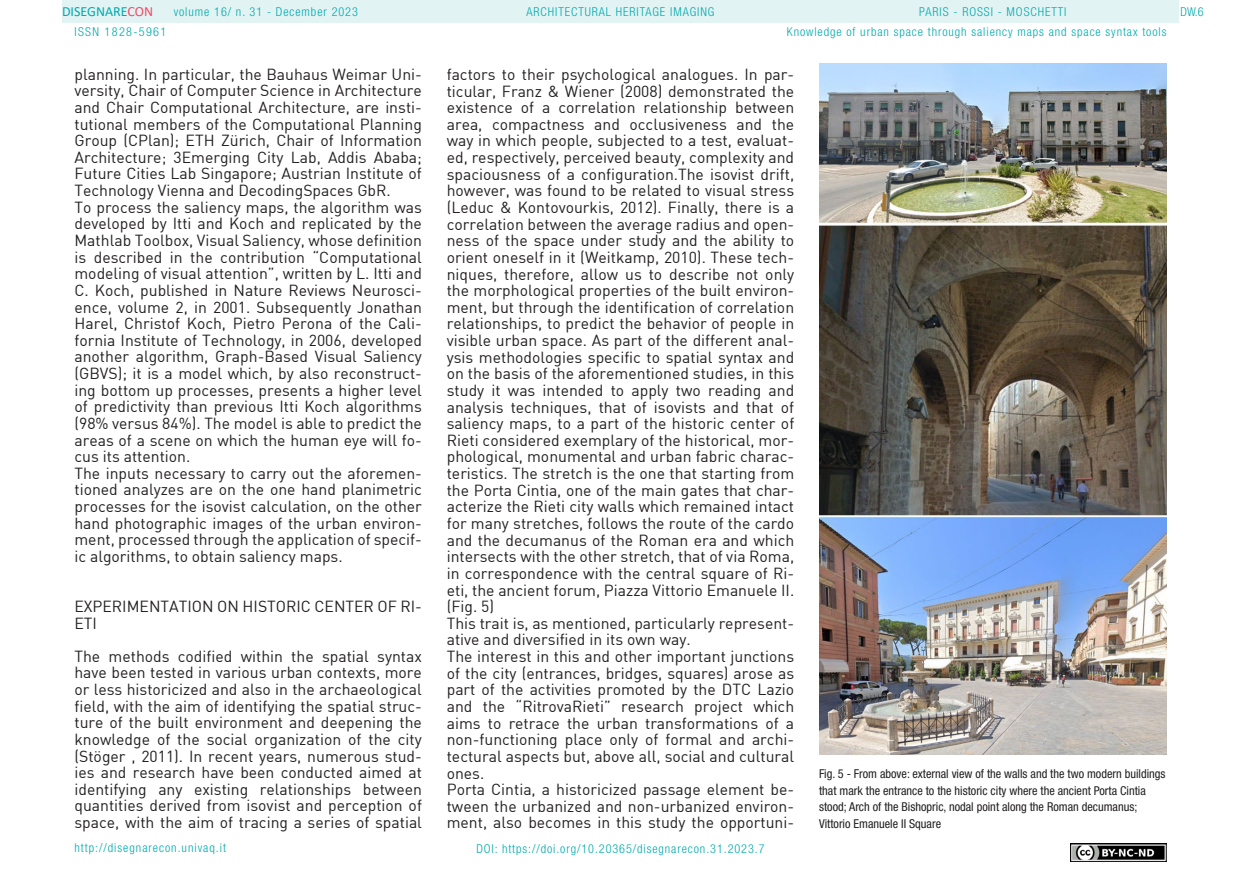
<style>
.page{position:relative;width:1241px;height:893px;background:#fff}
.page>*{position:absolute;margin:0;border:0;box-sizing:border-box;transform-origin:0 0}
.t1{font:15.75px/16.6px "DIN";color:#231f20}
.t2{font:14px "Calibri";color:#00aaad}
.t3{font:300 condensed 12.25px "Helvetica Neue LT Std";letter-spacing:.075em;color:#00aaad}
.t4{font:condensed 12.25px/16.6px "Helvetica Neue LT Std";color:#231f20}
.t5{font:300 condensed 12.25px "Helvetica Neue LT Std";letter-spacing:.11em;color:#00aaad}
.s1{color:#f24862}
</style>
<div class="page">
<div style="left:62px;top:0;width:1116px;height:23px;background:#e2f3f4"></div>
<img style="left:1070px;top:843px;width:96px;height:18px">
<img style="left:819px;top:63px;width:347px;height:691px">
<p class="t2" style="left:62px;top:2px;width:93px">DISEGNARE<span class="s1">CON</span></p>
<p class="t3" style="left:919px;top:5px;width:149px">PARIS - ROSSI - MOSCHETTI</p>
<p class="t3" style="left:174px;top:5px;width:186px">volume 16/ n. 31 - December 2023</p>
<p class="t3" style="left:526px;top:5px;width:189px">ARCHITECTURAL HERITAGE IMAGING</p>
<p class="t5" style="left:74px;top:24px;width:93px">ISSN 1828-5961</p>
<p class="t3" style="left:786px;top:25px;width:381px">Knowledge of urban space through saliency maps and space syntax tools</p>
<p class="t1" style="left:74px;top:65px;width:349px">planning. In particular, the Bauhaus Weimar Uni&shy;versity, Chair of Computer Science in Architecture and Chair Computational Architecture, are insti&shy;tutional members of the Computational Planning Group (CPlan); ETH Zürich, Chair of Information Architecture; 3Emerging City Lab, Addis Ababa; Future Cities Lab Singapore; Austrian Institute of Technology Vienna and DecodingSpaces GbR.<br>To process the saliency maps, the algorithm was developed by Itti and Koch and replicated by the Mathlab Toolbox, Visual Saliency, whose definition is described in the contribution “Computational modeling of visual attention”, written by L. Itti and C. Koch, published in Nature Reviews Neurosci&shy;ence, volume 2, in 2001. Subsequently Jonathan Harel, Christof Koch, Pietro Perona of the Cali&shy;fornia Institute of Technology, in 2006, developed another algorithm, Graph-Based Visual Saliency (GBVS); it is a model which, by also reconstruct&shy;ing bottom up processes, presents a higher level of predictivity than previous Itti Koch algorithms (98% versus 84%). The model is able to predict the areas of a scene on which the human eye will fo&shy;cus its attention.<br>The inputs necessary to carry out the aforemen&shy;tioned analyzes are on the one hand planimetric processes for the isovist calculation, on the other hand photographic images of the urban environ&shy;ment, processed through the application of specif&shy;ic algorithms, to obtain saliency maps.</p>
<p class="t1" style="left:74px;top:598px;width:349px">EXPERIMENTATION ON HISTORIC CENTER OF RI-<br>ETI</p>
<p class="t1" style="left:74px;top:647px;width:349px;text-align:justify">The methods codified within the spatial syntax have been tested in various urban contexts, more or less historicized and also in the archaeological field, with the aim of identifying the spatial struc&shy;ture of the built environment and deepening the knowledge of the social organization of the city (Stöger , 2011). In recent years, numerous stud&shy;ies and research have been conducted aimed at identifying any existing relationships between quantities derived from isovist and perception of space, with the aim of tracing a series of spatial</p>
<p class="t1" style="left:446px;top:66px;width:349px">factors to their psychological analogues. In par&shy;ticular, Franz &amp; Wiener (2008) demonstrated the existence of a correlation relationship between area, compactness and occlusiveness and the way in which people, subjected to a test, evaluat&shy;ed, respectively, perceived beauty, complexity and spaciousness of a configuration.The isovist drift, however, was found to be related to visual stress (Leduc &amp; Kontovourkis, 2012). Finally, there is a correlation between the average radius and open&shy;ness of the space under study and the ability to orient oneself in it (Weitkamp, 2010). These tech&shy;niques, therefore, allow us to describe not only the morphological properties of the built environ&shy;ment, but through the identification of correlation relationships, to predict the behavior of people in visible urban space. As part of the different anal&shy;ysis methodologies specific to spatial syntax and on the basis of the aforementioned studies, in this study it was intended to apply two reading and analysis techniques, that of isovists and that of saliency maps, to a part of the historic center of Rieti considered exemplary of the historical, mor&shy;phological, monumental and urban fabric charac&shy;teristics. The stretch is the one that starting from the Porta Cintia, one of the main gates that char&shy;acterize the Rieti city walls which remained intact for many stretches, follows the route of the cardo and the decumanus of the Roman era and which intersects with the other stretch, that of via Roma, in correspondence with the central square of Ri&shy;eti, the ancient forum, Piazza Vittorio Emanuele II. (Fig. 5)<br>This trait is, as mentioned, particularly represent&shy;ative and diversified in its own way.<br>The interest in this and other important junctions of the city (entrances, bridges, squares) arose as part of the activities promoted by the DTC Lazio and the “RitrovaRieti” research project which aims to retrace the urban transformations of a non-functioning place only of formal and archi&shy;tectural aspects but, above all, social and cultural ones.<br>Porta Cintia, a historicized passage element be&shy;tween the urbanized and non-urbanized environ&shy;ment, also becomes in this study the opportuni-</p>
<p class="t4" style="left:819px;top:765px;width:348px">Fig. 5 - From above: external view of the walls and the two modern buildings that mark the entrance to the historic city where the ancient Porta Cintia stood; Arch of the Bishopric, nodal point along the Roman decumanus; Vittorio Emanuele II Square</p>
<p class="t3" style="left:74px;top:841px;width:153px">http://disegnarecon.univaq.it</p>
<p class="t3" style="left:476px;top:842px;width:290px">DOI: https://doi.org/10.20365/disegnarecon.31.2023.7</p>
<p class="t3" style="left:1180px;top:5px;width:25px">DW.6</p>
</div>
